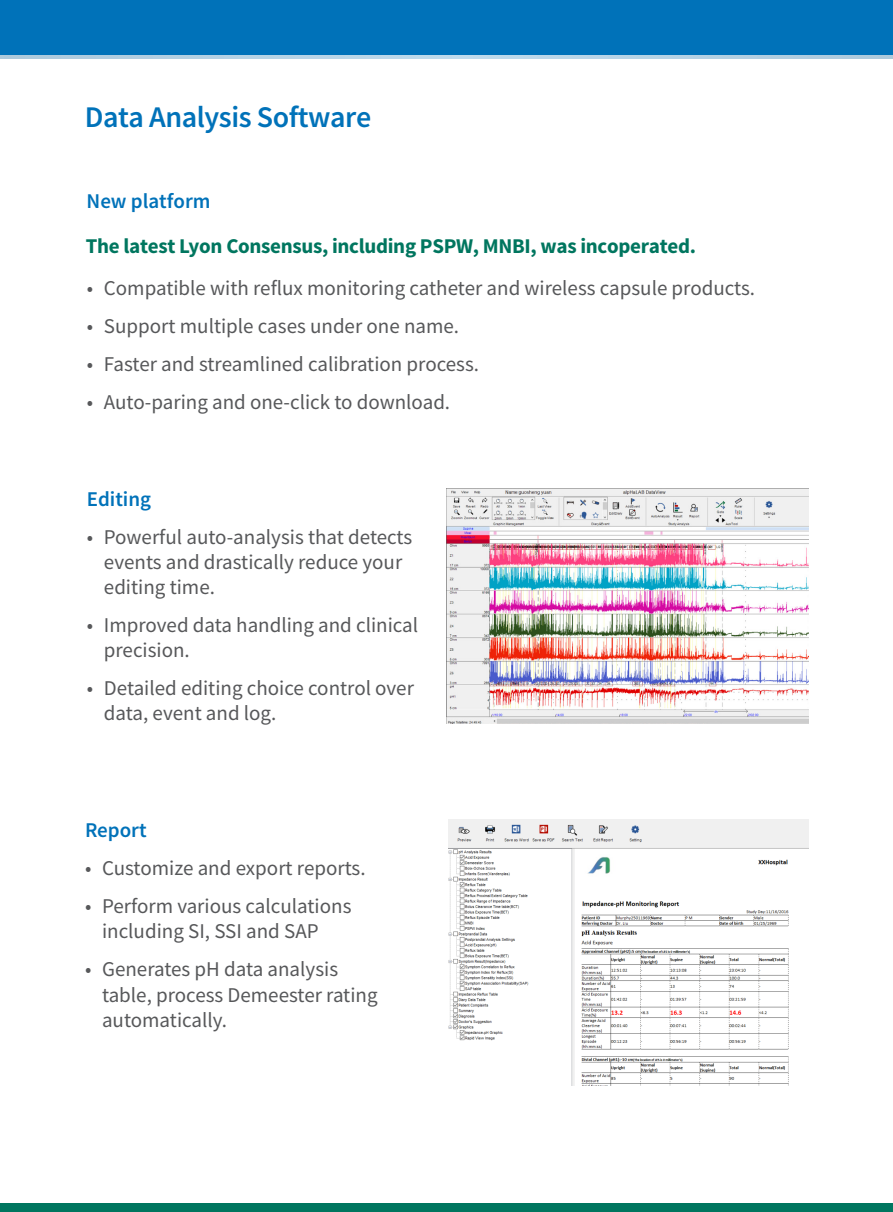
<style>
.page{position:relative;width:893px;height:1212px;background:#fff}
.page>*{position:absolute;margin:0;border:0;box-sizing:border-box;transform-origin:0 0}
.正文_标题_01s{font:600 30px "Source Sans Pro";letter-spacing:-.015em;color:#0072b9}
.t1{font:21px/25.2px "Source Sans Pro";color:#57585a}
.正文_标题_01s-2{font:700 21px/44.4px "Source Sans Pro";letter-spacing:-.015em;color:#00765f}
.正文_标题_01s-3{font:600 21px "Source Sans Pro";color:#0072b9}
.s1{font-weight:600;color:#0072b9}
</style>
<div class="page">
<div style="left:0;top:0;width:893px;height:412px;background:#0072b9"></div>
<div style="left:0;top:55px;width:893px;height:5px;background:#b5d2e5"></div>
<div style="left:0;top:59px;width:893px;height:1153px;background:#fff"></div>
<div style="left:0;top:1203px;width:893px;height:9px;background:#00765f"></div>
<img style="left:446px;top:488px;width:363px;height:236px">
<img style="left:448px;top:820px;width:361px;height:265px">
<p class="正文_标题_01s" style="left:85px;top:98px;width:288px">Data Analysis Software</p>
<p class="正文_标题_01s-2" style="left:86px;top:180px;width:612px"><span class="s1">New platform<br></span>The latest Lyon Consensus, including PSPW, MNBI, was incoperated.</p>
<p class="t1" style="left:87px;top:275px;width:670px">• Compatible with reflux monitoring catheter and wireless capsule products.</p>
<p class="t1" style="left:87px;top:313px;width:374px">• Support multiple cases under one name.</p>
<p class="t1" style="left:87px;top:351px;width:394px">• Faster and streamlined calibration process.</p>
<p class="t1" style="left:87px;top:389px;width:365px">• Auto-paring and one-click to download.</p>
<p class="正文_标题_01s-3" style="left:87px;top:485px;width:66px">Editing</p>
<p class="t1" style="left:104px;top:524px;width:310px;text-indent:-17px">• Powerful auto-analysis that detects events and drastically reduce your editing time.</p>
<p class="t1" style="left:104px;top:612px;width:316px;text-indent:-17px">• Improved data handling and clinical precision.</p>
<p class="t1" style="left:104px;top:675px;width:312px;text-indent:-17px">• Detailed editing choice control over data, event and log.</p>
<p class="正文_标题_01s-3" style="left:85px;top:816px;width:63px">Report</p>
<p class="t1" style="left:85px;top:855px;width:282px">• Customize and export reports.</p>
<p class="t1" style="left:102px;top:893px;width:251px;text-indent:-17px">• Perform various calculations including SI, SSI and SAP</p>
<p class="t1" style="left:102px;top:957px;width:277px;text-indent:-17px">• Generates pH data analysis table, process Demeester rating automatically.</p>
</div>
